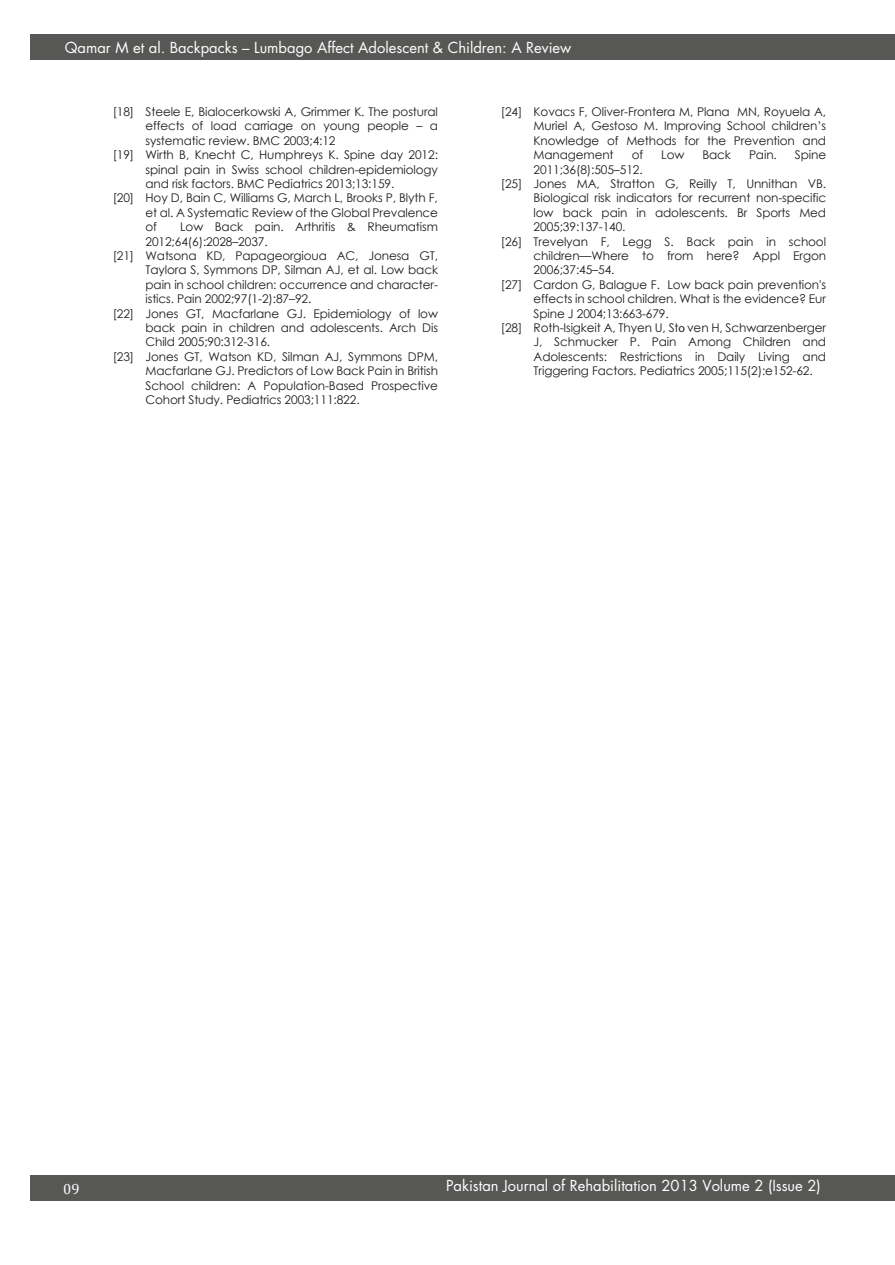
<style>
.page{position:relative;width:895px;height:1265px;background:#fff}
.page>*{position:absolute;margin:0;border:0;box-sizing:border-box;transform-origin:0 0}
.t1{font:14.7px "Futura Std";color:#fff}
.t2{font:14.7px "Cambria";color:#fff}
.t3{font:12px/14.4px "Century Gothic";letter-spacing:-.01em;color:#1d1d1b}
.s1{font-family:"Myriad Pro"}
</style>
<div class="page">
<div style="left:30px;top:1175px;width:864px;height:26px;background:#575756"></div>
<div style="left:30px;top:34px;width:864px;height:26px;background:#575756"></div>
<p class="t1" style="left:65px;top:38px;width:508px">Qamar M et al. Backpacks – Lumbago Affect Adolescent &amp; Children: A Review</p>
<p class="t3" style="left:113px;top:104px;width:23px">[18]</p>
<p class="t3" style="left:113px;top:147px;width:23px">[19]</p>
<p class="t3" style="left:113px;top:190px;width:23px">[20]</p>
<p class="t3" style="left:113px;top:248px;width:23px">[21]</p>
<p class="t3" style="left:113px;top:306px;width:23px">[22]</p>
<p class="t3" style="left:113px;top:349px;width:23px">[23]</p>
<p class="t3" style="left:145px;top:104px;width:294px">Steele E, Bialocerkowski A, Grimmer K. The postural effects of load carriage on young people – a systematic review. BMC 2003;4:12<br>Wirth B, Knecht C, Humphreys K. Spine day 2012: spinal pain in Swiss school children-epidemiology and risk factors. BMC Pediatrics 2013;13:159.<br>Hoy D, Bain C, Williams G, March L, Brooks P, Blyth F, et al. A Systematic Review of the Global Prevalence of</p>
<p class="t3" style="left:145px;top:219px;width:294px;text-indent:35px">Low Back pain. Arthritis &amp; Rheumatism 2012;64(6):2028–2037.<br>Watsona KD, Papageorgioua AC, Jonesa GT, Taylora S, Symmons DP, Silman AJ, et al. Low back pain in school children: occurrence and character&shy;istics. Pain 2002;97(1-2):87–92.<br>Jones GT, Macfarlane GJ. Epidemiology of low back pain in children and adolescents. Arch Dis Child 2005;90:312-316.<br>Jones GT, Watson KD, Silman AJ, Symmons DPM, Macfarlane GJ. Predictors of Low Back Pain in British School children: A Population-Based Prospective Cohort Study. Pediatrics 2003;111:822.</p>
<p class="t3" style="left:501px;top:104px;width:23px">[24]</p>
<p class="t3" style="left:501px;top:176px;width:23px">[25]</p>
<p class="t3" style="left:501px;top:234px;width:23px">[26]</p>
<p class="t3" style="left:501px;top:277px;width:23px">[27]</p>
<p class="t3" style="left:501px;top:320px;width:23px">[28]</p>
<p class="t3" style="left:533px;top:104px;width:294px;text-align:justify">Kovacs F, Oliver-Frontera M, Plana MN, Royuela A, Muriel A, Gestoso M. Improving School children’s Knowledge of Methods for the Prevention and Management</p>
<p class="t3" style="left:631px;top:147px;width:13px">of</p>
<p class="t3" style="left:661px;top:147px;width:25px">Low</p>
<p class="t3" style="left:702px;top:147px;width:30px">Back</p>
<p class="t3" style="left:749px;top:147px;width:29px">Pain.</p>
<p class="t3" style="left:794px;top:147px;width:33px">Spine</p>
<p class="t3" style="left:533px;top:162px;width:294px">2011;36(8):505–512.<br>Jones MA, Stratton G, Reilly T, Unnithan VB.<br>Biological risk indicators for recurrent non-specific low back pain in adolescents. Br Sports Med 2005;39:137-140.<br>Trevelyan F, Legg S. Back pain in school children—Where to from here? Appl Ergon 2006;37:45–54.<br>Cardon G, Balague F. Low back pain prevention's effects in school children. What is the evidence? Eur Spine J 2004;13:663-679.<br>Roth-Isigkeit A, Thyen U, St<span class="s1">o</span> ven H, Schwarzenberger J, Schmucker P. Pain Among Children and Adolescents: Restrictions in Daily Living and Triggering Factors. Pediatrics 2005;115(2):e152-62.</p>
<p class="t2" style="left:63px;top:1180px;width:18px">09</p>
<p class="t1" style="left:446px;top:1176px;width:376px">Pakistan Journal of Rehabilitation 2013 Volume 2 (Issue 2)</p>
</div>
